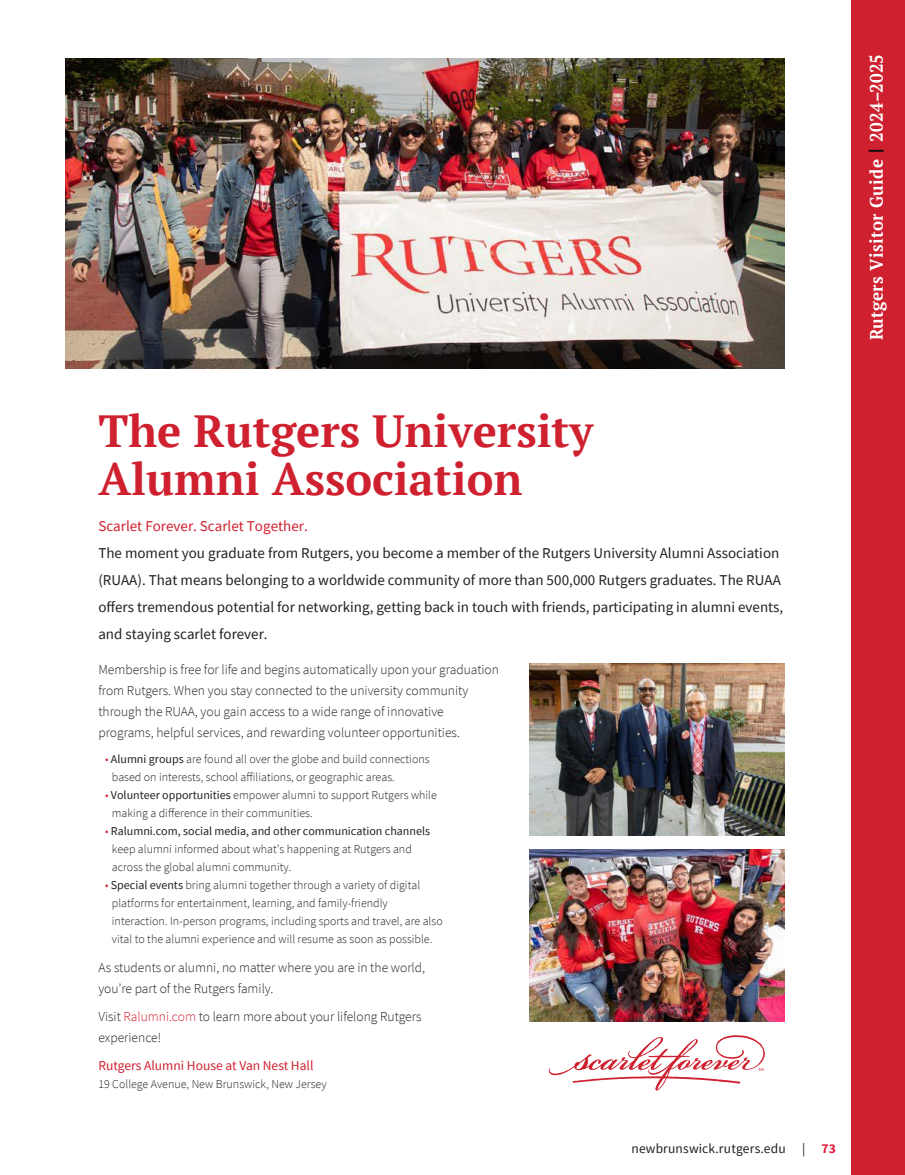
<style>
.page{position:relative;width:905px;height:1175px;background:#fff}
.page>*{position:absolute;margin:0;border:0;box-sizing:border-box;transform-origin:0 0}
.t1{font:700 45px/48px "Xrfgwn PT Serif";color:#cf202f}
.t2{font:700 18px "Pphqdv PT Serif";letter-spacing:.015em;color:#fff;scale:.94 1}
.t3{font:15px/27px "Qfrvxk Source Sans Pro";color:#231f20}
.t4{font:15px "Qfrvxk Source Sans Pro";color:#cf202f}
.t5{font:300 13.5px/21px "Cttjvy Source Sans Pro";color:#231f20}
.t6{font:13.5px "Tjbvmp Source Sans Pro";color:#cf202f}
.t7{font:13.5px "Qfrvxk Source Sans Pro";letter-spacing:.005em;color:#231f20}
.t8{font:300 12px/18px "Bfsbrg Source Sans Pro";color:#231f20}
.t9{font:12px/18px "Qfrvxk Source Sans Pro";color:#231f20}
.s1{font-family:"Tjbvmp Source Sans Pro"}
.s2{font-family:"Bfsbrg Source Sans Pro"}
.s3{font-family:"Cttjvy Source Sans Pro";color:#cf202f}
.s4{font-family:"Qfrvxk Source Sans Pro";font-weight:400}
.s5{font-family:"Cttjvy Source Sans Pro"}
.s6{font-family:"Cttjvy Source Sans Pro";font-weight:300;color:#cf202f}
.s7{font-family:"Bfsbrg Source Sans Pro";font-weight:300}
.s8{font-family:"Cttjvy Source Sans Pro";font-weight:300}
.s9{color:#cf202f}
.s10{font-family:"Bqvhrx Source Sans Pro";font-weight:700;color:#e41c37}
.s11{color:#110a0c}
</style>
<div class="page">
<div style="left:850px;top:0;width:54px;height:1174px;background:#cf202f"></div>
<img style="left:65px;top:58px;width:719px;height:310px">
<img style="left:529px;top:663px;width:255px;height:172px">
<img style="left:529px;top:849px;width:255px;height:172px">
<svg style="left:549px;top:1035px;width:215px;height:55px"></svg>
<h2 class="t1" style="left:98px;top:406px;width:496px">The Rutgers University<br>Alumni Association</h2>
<h3 class="t4" style="left:98px;top:516px;width:211px">Scarlet Forever. Scarlet Together.</h3>
<p class="t3" style="left:98px;top:539px;width:686px">The moment you graduate from Rutgers, you become a member of the Rutgers University Alumni Association (RUAA). That means belonging to a worldwide community of more than 500,000 Rutgers graduates. The RUAA <span class="s1">offers tremendous potential for networking, getting back in touch with friends, participating in alumni events, </span>and staying scarlet forever.</p>
<p class="t5" style="left:98px;top:659px;width:402px"><span class="s2">Membership is free for life and begins automatically upon your graduation </span>from Rutgers. When you stay connected to the university community through the RUAA, you gain access to a wide range of innovative programs, helpful services, and rewarding volunteer opportunities.</p>
<p class="t8" style="left:112px;top:750px;width:319px;text-indent:-7px"><span class="s3">•</span> <span class="s4">Alumni groups</span> <span class="s5">are found all over the globe and build connections </span>based on interests, school affiliations, or geographic areas.</p>
<p class="t8" style="left:112px;top:786px;width:326px;text-indent:-7px"><span class="s3">•</span> <span class="s4">Volunteer opportunities</span> <span class="s5">empower alumni to support Rutgers while </span>making a difference in their communities.</p>
<p class="t9" style="left:112px;top:822px;width:320px;text-indent:-7px"><span class="s6">•</span> Ralumni.com, social media, and other communication channels <span class="s7">keep alumni informed about what’s happening at Rutgers and </span><span class="s8">across the global alumni community.</span></p>
<p class="t8" style="left:112px;top:876px;width:332px;text-indent:-7px"><span class="s3">•</span> <span class="s4">Special events</span> <span class="s5">bring alumni together through a variety of digital </span>platforms for entertainment, learning, and family-friendly interaction. In-person programs, including sports and travel, are also <span class="s5">vital to the alumni experience and will resume as soon as possible.</span></p>
<p class="t5" style="left:98px;top:957px;width:328px">As students or alumni, no matter where you are in the world, <span class="s2">you’re part of the Rutgers family.</span></p>
<p class="t5" style="left:98px;top:1006px;width:324px">Visit <span class="s9">Ralumni.com</span> to learn more about your lifelong Rutgers <span class="s2">experience!</span></p>
<h3 class="t6" style="left:98px;top:1056px;width:216px">Rutgers Alumni House at Van Nest Hall</h3>
<p class="t8" style="left:98px;top:1074px;width:230px">19 College Avenue, New Brunswick, New Jersey</p>
<p class="t7" style="left:631px;top:1139px;width:206px">newbrunswick.rutgers.edu | <span class="s10">73</span></p>
<h2 class="t2" style="left:864px;top:340px;width:306px;rotate:-90deg">Rutgers Visitor Guide <span class="s11">|</span> 2024–2025</h2>
</div>
